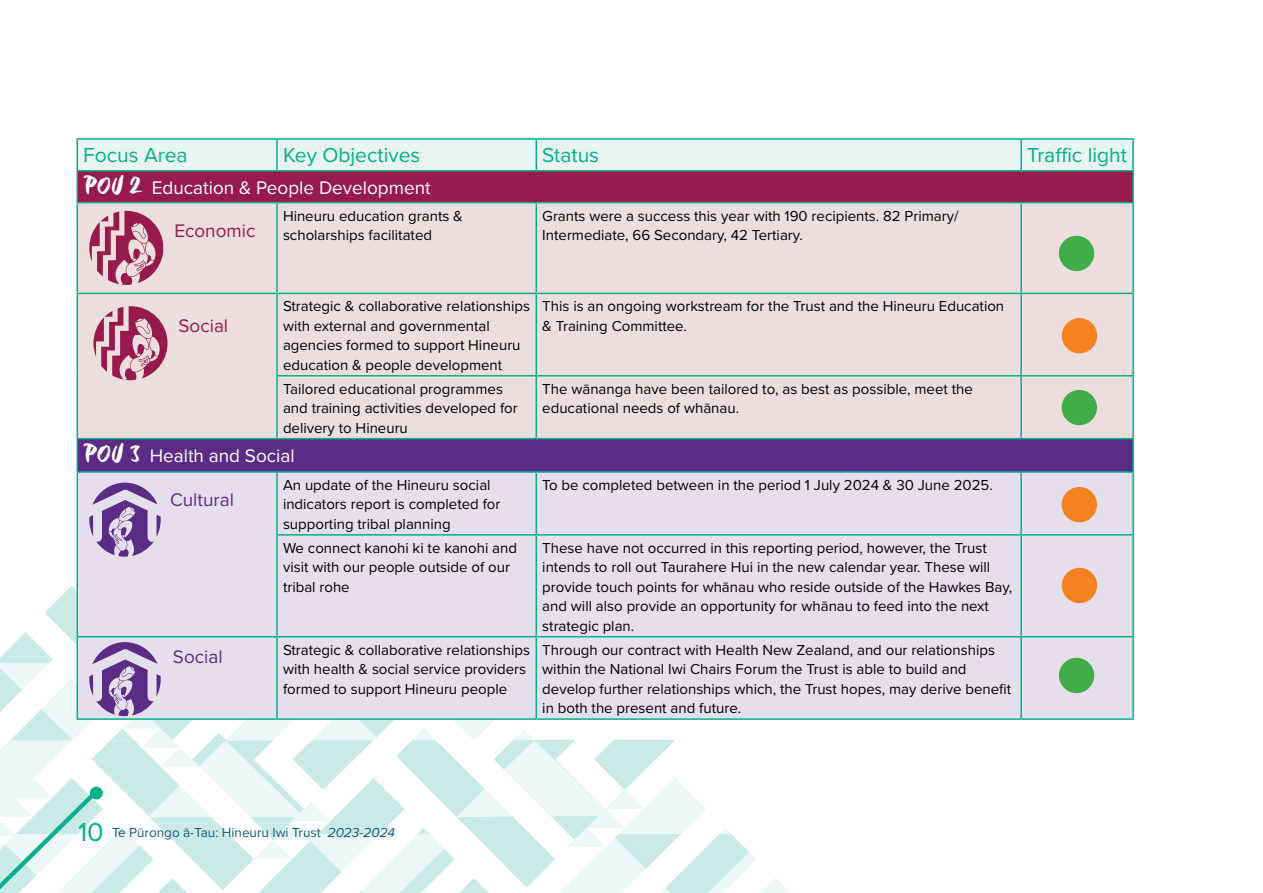
<style>
.page{position:relative;width:1263px;height:893px;background:#fff}
.page>*{position:absolute;margin:0;border:0;box-sizing:border-box;transform-origin:0 0}
.t1{font:21px "Proxima Nova";color:#00b089}
.t2{font:18.9px "Proxima Nova";color:#fff}
.t3{font:18.9px "Proxima Nova";color:#961b4b}
.t4{font:18.9px "Proxima Nova";color:#5b2c86}
.t5{font:15px/19.5px "Proxima Nova";color:#000}
.t6{font:13.5px "Proxima Nova";color:#135a7d}
.s1{font-family:"Six Hands Brush";font-size:27px}
.s2{font-size:27px;color:#00b089}
.s3{font-style:italic}
</style>
<div class="page">
<div style="left:78px;top:140px;width:1054px;height:30px;background:#e8f4f0"></div>
<div style="left:77px;top:171px;width:1056px;height:32px;background:#961b4b"></div>
<div style="left:78px;top:203px;width:1054px;height:235px;background:#ecdedf"></div>
<div style="left:77px;top:439px;width:1056px;height:33px;background:#5b2c86"></div>
<div style="left:78px;top:473px;width:1054px;height:245px;background:#e5dfed"></div>
<hr style="left:77px;top:138px;width:200px;height:2px;background:#00b089">
<hr style="left:77px;top:140px;width:1px;height:30px;background:#00b089">
<hr style="left:277px;top:138px;width:259px;height:2px;background:#00b089">
<hr style="left:276px;top:140px;width:2px;height:30px;background:#00b089">
<hr style="left:536px;top:138px;width:485px;height:2px;background:#00b089">
<hr style="left:535px;top:140px;width:2px;height:30px;background:#00b089">
<hr style="left:1021px;top:138px;width:113px;height:2px;background:#00b089">
<hr style="left:1020px;top:140px;width:2px;height:30px;background:#00b089">
<hr style="left:1132px;top:140px;width:2px;height:30px;background:#00b089">
<hr style="left:77px;top:170px;width:200px;height:2px;background:#00b089">
<hr style="left:77px;top:172px;width:1px;height:30px;background:#00b089">
<hr style="left:277px;top:170px;width:259px;height:2px;background:#00b089">
<hr style="left:536px;top:170px;width:485px;height:2px;background:#00b089">
<hr style="left:1021px;top:170px;width:113px;height:2px;background:#00b089">
<hr style="left:1132px;top:172px;width:2px;height:30px;background:#00b089">
<hr style="left:77px;top:202px;width:200px;height:1px;background:#00b089">
<hr style="left:77px;top:203px;width:1px;height:90px;background:#00b089">
<hr style="left:277px;top:202px;width:259px;height:1px;background:#00b089">
<hr style="left:276px;top:203px;width:2px;height:90px;background:#00b089">
<hr style="left:536px;top:202px;width:485px;height:1px;background:#00b089">
<hr style="left:535px;top:203px;width:2px;height:90px;background:#00b089">
<hr style="left:1021px;top:202px;width:113px;height:1px;background:#00b089">
<hr style="left:1020px;top:203px;width:2px;height:90px;background:#00b089">
<hr style="left:1132px;top:203px;width:2px;height:90px;background:#00b089">
<hr style="left:77px;top:293px;width:200px;height:1px;background:#00b089">
<hr style="left:77px;top:294px;width:1px;height:82px;background:#00b089">
<hr style="left:277px;top:293px;width:259px;height:1px;background:#00b089">
<hr style="left:276px;top:294px;width:2px;height:81px;background:#00b089">
<hr style="left:536px;top:293px;width:485px;height:1px;background:#00b089">
<hr style="left:535px;top:294px;width:2px;height:81px;background:#00b089">
<hr style="left:1021px;top:293px;width:113px;height:1px;background:#00b089">
<hr style="left:1020px;top:294px;width:2px;height:81px;background:#00b089">
<hr style="left:1132px;top:294px;width:2px;height:81px;background:#00b089">
<hr style="left:77px;top:376px;width:1px;height:62px;background:#00b089">
<hr style="left:276px;top:375px;width:260px;height:1px;background:#00b089">
<hr style="left:276px;top:376px;width:2px;height:62px;background:#00b089">
<hr style="left:536px;top:375px;width:485px;height:1px;background:#00b089">
<hr style="left:535px;top:376px;width:2px;height:62px;background:#00b089">
<hr style="left:1021px;top:375px;width:113px;height:1px;background:#00b089">
<hr style="left:1020px;top:376px;width:2px;height:62px;background:#00b089">
<hr style="left:1132px;top:376px;width:2px;height:62px;background:#00b089">
<hr style="left:77px;top:438px;width:200px;height:1px;background:#00b089">
<hr style="left:77px;top:439px;width:1px;height:32px;background:#00b089">
<hr style="left:277px;top:438px;width:259px;height:1px;background:#00b089">
<hr style="left:536px;top:438px;width:485px;height:1px;background:#00b089">
<hr style="left:1021px;top:438px;width:113px;height:1px;background:#00b089">
<hr style="left:1132px;top:439px;width:2px;height:32px;background:#00b089">
<hr style="left:77px;top:471px;width:200px;height:2px;background:#00b089">
<hr style="left:77px;top:473px;width:1px;height:62px;background:#00b089">
<hr style="left:277px;top:471px;width:259px;height:2px;background:#00b089">
<hr style="left:276px;top:473px;width:2px;height:61px;background:#00b089">
<hr style="left:536px;top:471px;width:485px;height:2px;background:#00b089">
<hr style="left:535px;top:473px;width:2px;height:61px;background:#00b089">
<hr style="left:1021px;top:471px;width:113px;height:2px;background:#00b089">
<hr style="left:1020px;top:473px;width:2px;height:61px;background:#00b089">
<hr style="left:1132px;top:473px;width:2px;height:61px;background:#00b089">
<hr style="left:77px;top:535px;width:1px;height:101px;background:#00b089">
<hr style="left:276px;top:534px;width:260px;height:2px;background:#00b089">
<hr style="left:276px;top:536px;width:2px;height:100px;background:#00b089">
<hr style="left:536px;top:534px;width:485px;height:2px;background:#00b089">
<hr style="left:535px;top:536px;width:2px;height:100px;background:#00b089">
<hr style="left:1021px;top:534px;width:113px;height:2px;background:#00b089">
<hr style="left:1020px;top:536px;width:2px;height:100px;background:#00b089">
<hr style="left:1132px;top:536px;width:2px;height:100px;background:#00b089">
<hr style="left:536px;top:636px;width:485px;height:1px;background:#00b089">
<hr style="left:1021px;top:636px;width:113px;height:1px;background:#00b089">
<hr style="left:1020px;top:637px;width:2px;height:81px;background:#00b089">
<hr style="left:1132px;top:637px;width:2px;height:81px;background:#00b089">
<hr style="left:536px;top:718px;width:485px;height:2px;background:#00b089">
<hr style="left:1021px;top:718px;width:113px;height:2px;background:#00b089">
<div style="left:1059px;top:236px;width:35px;height:35px;background:#41ad49;border-radius:50%"></div>
<div style="left:1062px;top:318px;width:35px;height:35px;background:#f58220;border-radius:50%"></div>
<svg style="left:89px;top:211px;width:74px;height:74px;background:#c4849b"></svg>
<svg style="left:89px;top:483px;width:72px;height:74px;background:#aa92c1"></svg>
<div style="left:1061px;top:390px;width:36px;height:35px;background:#41ad49;border-radius:50%"></div>
<div style="left:1061px;top:487px;width:36px;height:35px;background:#f58220;border-radius:50%"></div>
<div style="left:1062px;top:568px;width:35px;height:35px;background:#f58220;border-radius:50%"></div>
<div style="left:1059px;top:658px;width:35px;height:35px;background:#41ad49;border-radius:50%"></div>
<svg style="left:93px;top:306px;width:75px;height:74px;background:#c5859c"></svg>
<svg style="left:0;top:585px;width:845px;height:308px"></svg>
<h1 class="t1" style="left:83px;top:139px;width:106px">Focus Area</h1>
<h1 class="t1" style="left:283px;top:139px;width:139px">Key Objectives</h1>
<h1 class="t1" style="left:542px;top:139px;width:58px">Status</h1>
<h1 class="t1" style="left:1027px;top:139px;width:101px">Traffic light</h1>
<p class="t2" style="left:83px;top:174px;width:349px"><span class="s1">POU 2</span> Education &amp; People Development</p>
<p class="t5" style="left:283px;top:205px;width:181px">Hineuru education grants &amp; scholarships facilitated</p>
<p class="t5" style="left:542px;top:205px;width:418px">Grants were a success this year with 190 recipients. 82 Primary/<br>Intermediate, 66 Secondary, 42 Tertiary.</p>
<p class="t3" style="left:174px;top:216px;width:83px">Economic</p>
<p class="t5" style="left:283px;top:296px;width:249px">Strategic &amp; collaborative relationships with external and governmental agencies formed to support Hineuru education &amp; people development</p>
<p class="t5" style="left:542px;top:296px;width:463px">This is an ongoing workstream for the Trust and the Hineuru Education &amp; Training Committee.</p>
<p class="t5" style="left:283px;top:378px;width:236px">Tailored educational programmes and training activities developed for delivery to Hineuru</p>
<p class="t5" style="left:542px;top:378px;width:432px">The wānanga have been tailored to, as best as possible, meet the educational needs of whānau.</p>
<p class="t2" style="left:83px;top:441px;width:213px"><span class="s1">POU 3</span> Health and Social</p>
<p class="t5" style="left:283px;top:474px;width:219px">An update of the Hineuru social indicators report is completed for supporting tribal planning</p>
<p class="t5" style="left:542px;top:474px;width:452px">To be completed between in the period 1 July 2024 &amp; 30 June 2025.</p>
<p class="t5" style="left:283px;top:537px;width:236px">We connect kanohi ki te kanohi and visit with our people outside of our tribal rohe</p>
<p class="t5" style="left:542px;top:537px;width:472px">These have not occurred in this reporting period, however, the Trust intends to roll out Taurahere Hui in the new calendar year. These will provide touch points for whānau who reside outside of the Hawkes Bay, and will also provide an opportunity for whānau to feed into the next strategic plan.</p>
<p class="t5" style="left:283px;top:639px;width:249px">Strategic &amp; collaborative relationships with health &amp; social service providers formed to support Hineuru people</p>
<p class="t5" style="left:542px;top:639px;width:470px">Through our contract with Health New Zealand, and our relationships within the National Iwi Chairs Forum the Trust is able to build and develop further relationships which, the Trust hopes, may derive benefit in both the present and future.</p>
<p class="t3" style="left:179px;top:312px;width:51px">Social</p>
<p class="t4" style="left:170px;top:486px;width:65px">Cultural</p>
<p class="t4" style="left:173px;top:643px;width:51px">Social</p>
<p class="t6" style="left:78px;top:823px;width:319px"><span class="s2">10</span> Te Pūrongo ā-Tau: Hineuru Iwi Trust <span class="s3">2023-2024</span></p>
</div>
